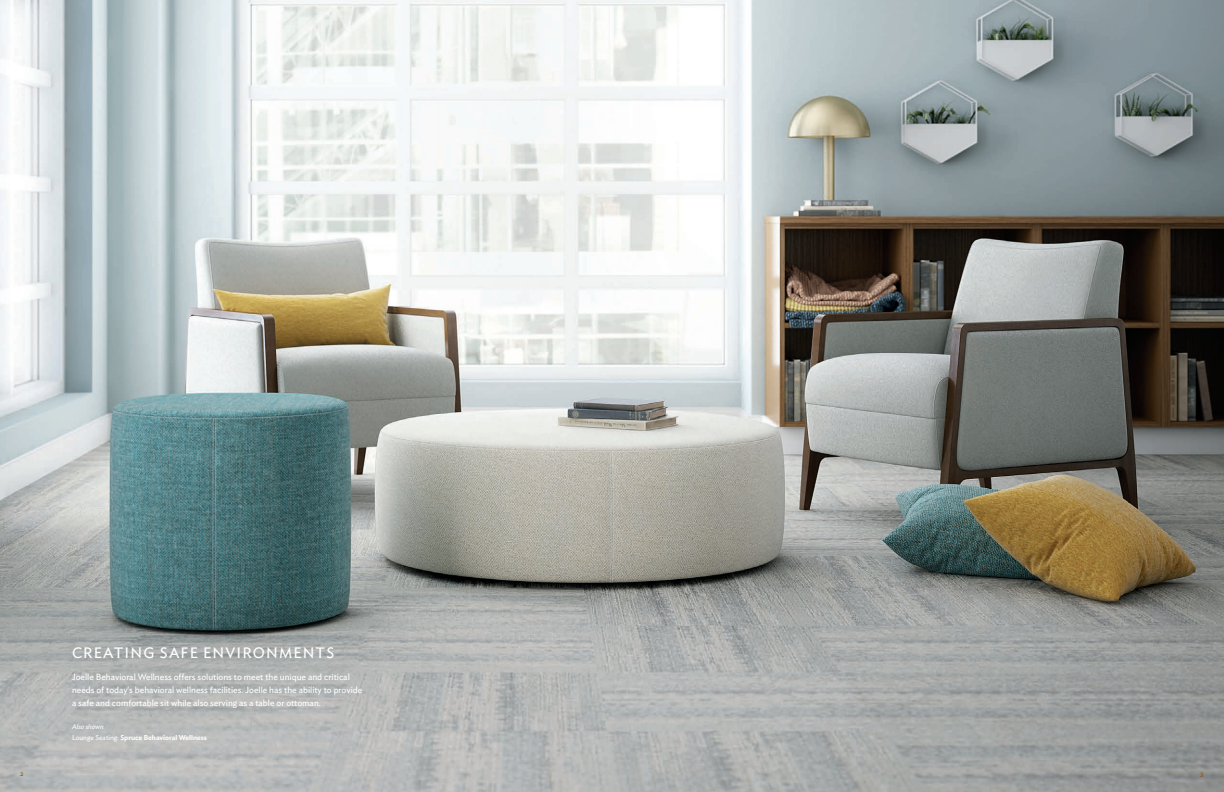
<style>
.page{position:relative;width:1224px;height:792px;background:#fff}
.page>*{position:absolute;margin:0;border:0;box-sizing:border-box;transform-origin:0 0}
.Main_Copy__Text__8_1{font:15px "Ideal Sans";letter-spacing:.075em;color:#fff}
.Headline{font:9px/12.8px "Ideal Sans";color:#fff}
.t1{font:600 7px "Ideal Sans";color:#fff}
.t2{font:italic 7px "Ideal Sans";color:#fff}
.Page_Number__Flush_L{font:7px "Ideal Sans";color:#994e0f}
.Page_Number__Flush_R{font:7px "Ideal Sans";color:#994e0f}
.s1{font-weight:400}
</style>
<div class="page">
<img style="left:0;top:0;width:1224px;height:792px">
<p class="Main_Copy__Text__8_1" style="left:72px;top:642px;width:264px">CREATING SAFE ENVIRONMENTS</p>
<p class="Headline" style="left:72px;top:670px;width:292px">Joelle Behavioral Wellness offers solutions to meet the unique and critical needs of today's behavioral wellness facilities. Joelle has the ability to provide a safe and comfortable sit while also serving as a table or ottoman.</p>
<p class="t2" style="left:72px;top:722px;width:33px">Also shown</p>
<p class="t1" style="left:72px;top:732px;width:137px"><span class="s1">Lounge Seating:</span> Spruce Behavioral Wellness</p>
<p class="Page_Number__Flush_L" style="left:20px;top:768px;width:5px">2</p>
<p class="Page_Number__Flush_R" style="left:1200px;top:768px;width:5px">3</p>
</div>
